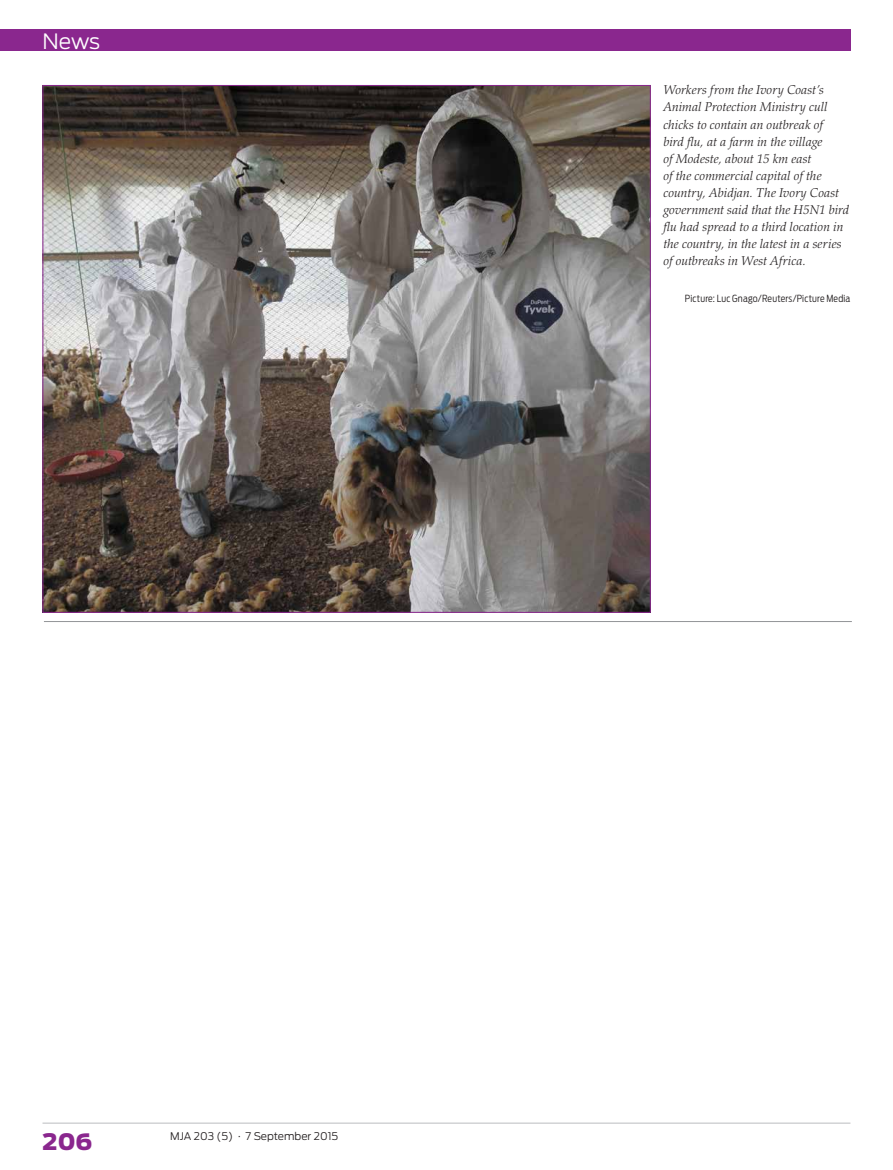
<style>
.page{position:relative;width:893px;height:1170px;background:#fff}
.page>*{position:absolute;margin:0;border:0;box-sizing:border-box;transform-origin:0 0}
.t1{font:900 22.5px "Antenna";color:#8a278e}
.t2{font:300 21px "Antenna";color:#fff}
.t3{font:italic 300 12.75px/17.1px "Palatino LT Std";letter-spacing:.01em;color:#231f20}
.t4{font:300 10.5px "Antenna";color:#231f20}
.t5{font:300 9.75px "Antenna Cond";letter-spacing:.015em;color:#231f20}
</style>
<div class="page">
<hr style="left:43px;top:1122px;width:807px;height:1px;background:#d1d2d4">
<div style="left:0;top:30px;width:850px;height:21px;background:#8a278e"></div>
<img style="left:45px;top:87px;width:604px;height:523px">
<hr style="left:44px;top:621px;width:808px;height:1px;background:#939598">
<h2 class="t2" style="left:43px;top:29px;width:59px">News</h2>
<p class="t3" style="left:663px;top:82px;width:187px">Workers from the Ivory Coast’s<br>Animal Protection Ministry cull chicks to contain an outbreak of<br>bird flu, at a farm in the village<br>of Modeste, about 15 km east<br>of the commercial capital of the country, Abidjan. The Ivory Coast government said that the H5N1 bird flu had spread to a third location in the country, in the latest in a series of outbreaks in West Africa.</p>
<p class="t5" style="left:685px;top:292px;width:167px">Picture: Luc Gnago/Reuters/Picture Media</p>
<h1 class="t1" style="left:43px;top:1127px;width:51px">206</h1>
<p class="t4" style="left:170px;top:1129px;width:170px">MJA 203 (5) · 7 September 2015</p>
</div>
